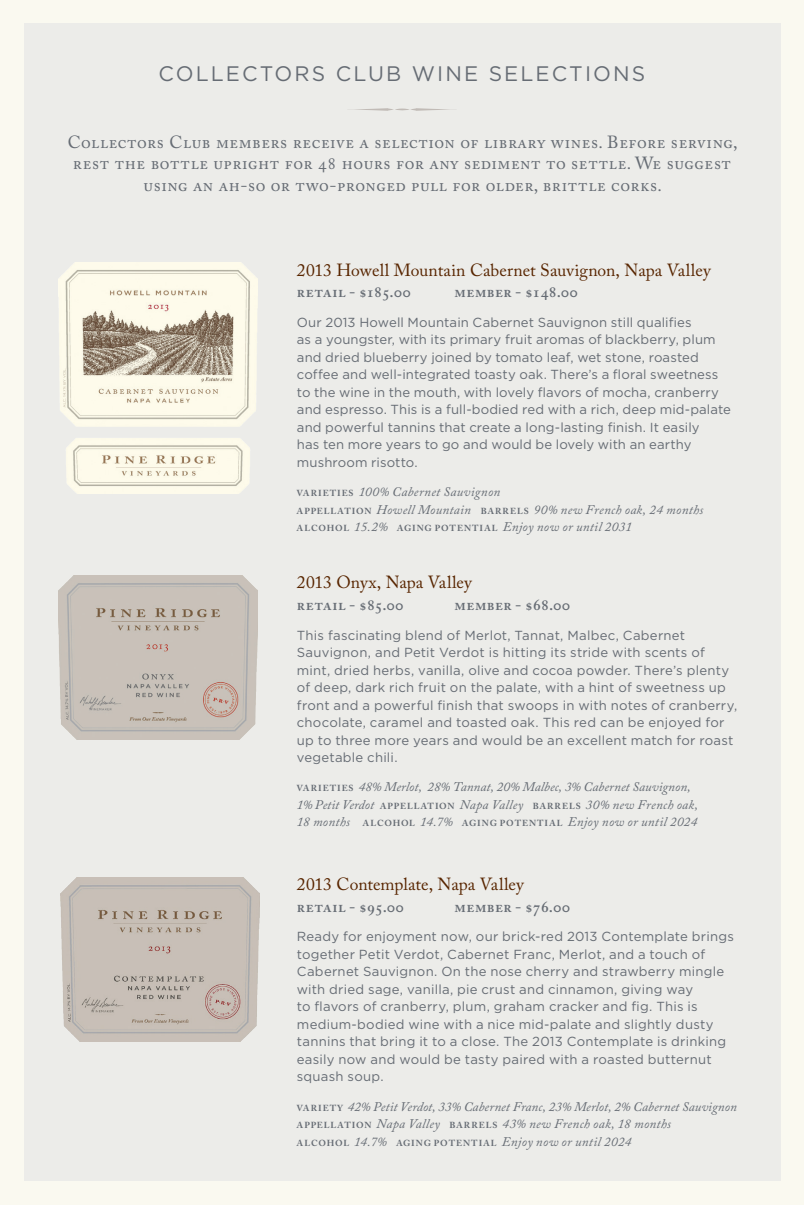
<style>
.page{position:relative;width:804px;height:1205px;background:#fff}
.page>*{position:absolute;margin:0;border:0;box-sizing:border-box;transform-origin:0 0}
.t1{font:21px "Gotham";letter-spacing:.1em;color:#666c74}
.t2{font:17.5px/21px "Adobe Caslon Pro";letter-spacing:.03em;color:#666c74;text-align:center}
.t3{font:17.5px "Adobe Caslon Pro";letter-spacing:-.005em;color:#582500}
.t4{font:600 15.75px "Adobe Caslon Pro";letter-spacing:.03em;color:#666c74}
.t5{font:13.12px/17.5px "Gotham";letter-spacing:.015em;color:#666c74}
.t6{font:italic 13.12px/17.5px "Adobe Caslon Pro";letter-spacing:.02em;color:#666c74}
.s1{font-weight:700;font-style:normal;font-size:8.75px}
</style>
<div class="page">
<div style="left:0;top:0;width:803px;height:1205px;background:#faf9f0"></div>
<div style="left:24px;top:24px;width:756px;height:1157px;background:#ecece9"></div>
<img style="left:59px;top:263px;width:198px;height:231px">
<img style="left:59px;top:575px;width:198px;height:165px">
<img style="left:61px;top:877px;width:198px;height:164px">
<svg style="left:353px;top:108px;width:97px;height:3px"></svg>
<h1 class="t1" style="left:158px;top:62px;width:488px">COLLECTORS CLUB WINE SELECTIONS</h1>
<h2 class="t2" style="left:68px;top:132px;width:671px">Collectors Club members receive a selection of library wines. Before serving, rest the bottle upright for 48 hours for any sediment to settle. We suggest using an ah-so or two-pronged pull for older, brittle corks.</h2>
<h2 class="t3" style="left:297px;top:259px;width:416px">2013 Howell Mountain Cabernet Sauvignon, Napa Valley</h2>
<p class="t4" style="left:297px;top:283px;width:115px">retail - $185.00</p>
<p class="t4" style="left:454px;top:283px;width:125px">member - $148.00</p>
<p class="t5" style="left:297px;top:313px;width:435px">Our 2013 Howell Mountain Cabernet Sauvignon still qualifies<br>as a youngster, with its primary fruit aromas of blackberry, plum and dried blueberry joined by tomato leaf, wet stone, roasted coffee and well-integrated toasty oak. There’s a floral sweetness to the wine in the mouth, with lovely flavors of mocha, cranberry and espresso. This is a full-bodied red with a rich, deep mid-palate and powerful tannins that create a long-lasting finish. It easily<br>has ten more years to go and would be lovely with an earthy mushroom risotto.</p>
<p class="t6" style="left:297px;top:483px;width:407px"><span class="s1">VARIETIES</span> 100% Cabernet Sauvignon<br><span class="s1">APPELLATION</span> Howell Mountain <span class="s1">BARRELS</span> 90% new French oak, 24 months<br><span class="s1">ALCOHOL</span> 15.2% <span class="s1">AGING POTENTIAL</span> Enjoy now or until 2031</p>
<h2 class="t3" style="left:297px;top:572px;width:177px">2013 Onyx, Napa Valley</h2>
<p class="t4" style="left:297px;top:596px;width:108px">retail - $85.00</p>
<p class="t4" style="left:454px;top:596px;width:117px">member - $68.00</p>
<p class="t5" style="left:297px;top:626px;width:442px">This fascinating blend of Merlot, Tannat, Malbec, Cabernet Sauvignon, and Petit Verdot is hitting its stride with scents of mint, dried herbs, vanilla, olive and cocoa powder. There’s plenty of deep, dark rich fruit on the palate, with a hint of sweetness up front and a powerful finish that swoops in with notes of cranberry, chocolate, caramel and toasted oak. This red can be enjoyed for up to three more years and would be an excellent match for roast vegetable chili.</p>
<p class="t6" style="left:297px;top:778px;width:402px"><span class="s1">VARIETIES</span> 48% Merlot, 28% Tannat, 20% Malbec, 3% Cabernet Sauvignon,<br>1% Petit Verdot <span class="s1">APPELLATION</span> Napa Valley <span class="s1">BARRELS</span> 30% new French oak,<br>18 months <span class="s1">ALCOHOL</span> 14.7% <span class="s1">AGING POTENTIAL</span> Enjoy now or until 2024</p>
<h2 class="t3" style="left:297px;top:874px;width:229px">2013 Contemplate, Napa Valley</h2>
<p class="t4" style="left:297px;top:897px;width:108px">retail - $95.00</p>
<p class="t4" style="left:454px;top:897px;width:117px">member - $76.00</p>
<p class="t5" style="left:297px;top:928px;width:438px">Ready for enjoyment now, our brick-red 2013 Contemplate brings together Petit Verdot, Cabernet Franc, Merlot, and a touch of Cabernet Sauvignon. On the nose cherry and strawberry mingle with dried sage, vanilla, pie crust and cinnamon, giving way<br>to flavors of cranberry, plum, graham cracker and fig. This is medium-bodied wine with a nice mid-palate and slightly dusty tannins that bring it to a close. The 2013 Contemplate is drinking easily now and would be tasty paired with a roasted butternut squash soup.</p>
<p class="t6" style="left:297px;top:1097px;width:441px"><span class="s1">VARIET Y</span> 42% Petit Verdot, 33% Cabernet Franc, 23% Merlot, 2% Cabernet Sauvignon<br><span class="s1">APPELLATION</span> Napa Valley <span class="s1">BARRELS</span> 43% new French oak, 18 months<br><span class="s1">ALCOHOL</span> 14.7% <span class="s1">AGING POTENTIAL</span> Enjoy now or until 2024</p>
</div>
